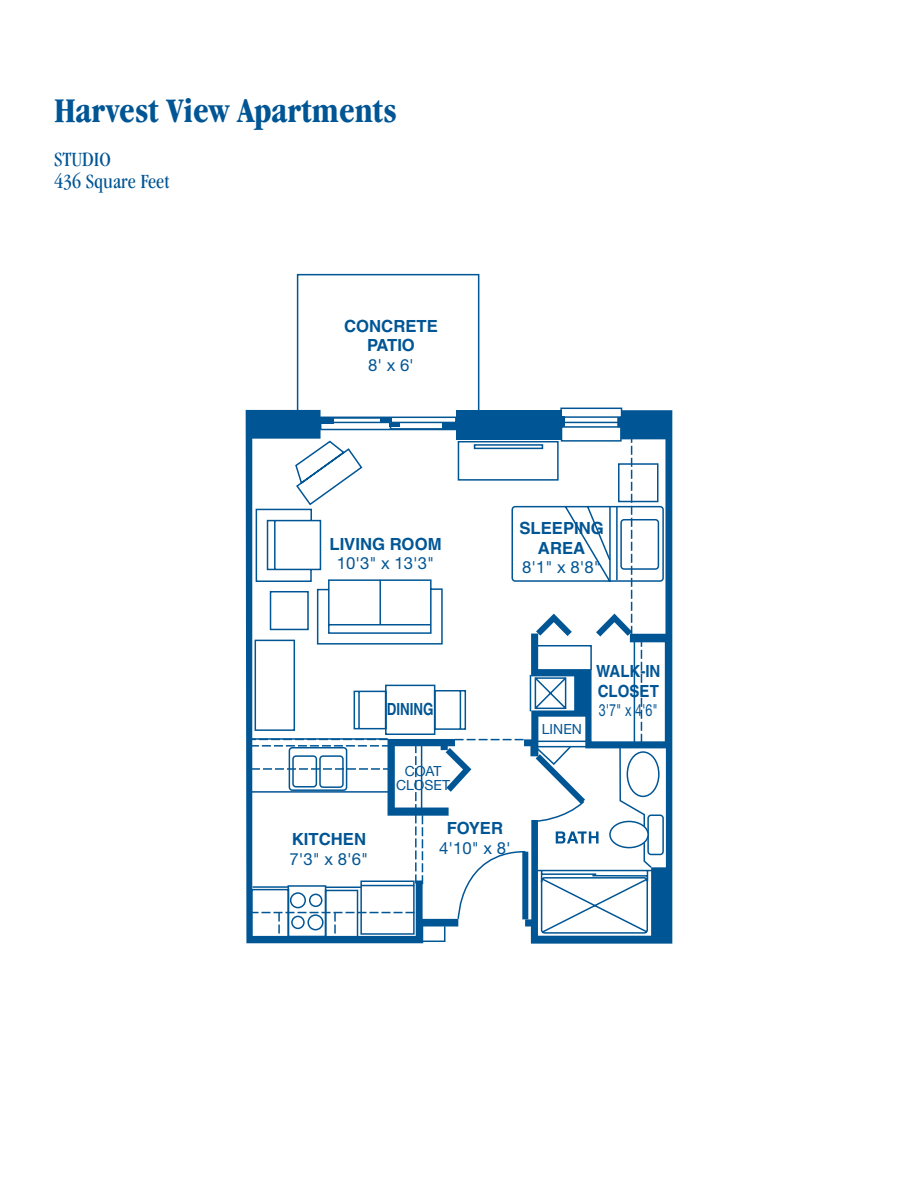
<style>
.page{position:relative;width:918px;height:1188px;background:#fff}
.page>*{position:absolute;margin:0;border:0;box-sizing:border-box;transform-origin:0 0}
.t1{font:700 condensed 36px "Garamond IT Cby BT";color:#005595}
.t2{font:condensed 21px/22.5px "Garamond IT Cby BT";color:#005595}
.t3{font:700 16.8px/19.5px "Helvetica";color:#005595;text-align:center}
.t4{font:16.8px "Helvetica Neue";color:#005595}
.t5{font:700 16.8px/19.5px "Helvetica";color:#005595;scale:.9 1}
.t6{font:16.8px "Helvetica Neue";color:#005595;scale:.75 1}
.t7{font:700 16.8px "Helvetica";color:#005595;scale:.8 1}
.t8{font:13.95px/14px "Helvetica Neue";color:#005595;text-align:center}
</style>
<div class="page">
<svg style="left:530px;top:410px;width:142px;height:534px;background:#10609b"></svg>
<svg style="left:249px;top:274px;width:416px;height:669px"></svg>
<hr style="left:609px;top:507px;width:2px;height:75px;background:#005595">
<hr style="left:616px;top:507px;width:2px;height:73px;background:#005595">
<h1 class="t1" style="left:54px;top:89px;width:344px">Harvest View Apartments</h1>
<p class="t2" style="left:54px;top:147px;width:117px">STUDIO<br>436 Square Feet</p>
<p class="t3" style="left:344px;top:316px;width:95px">CONCRETE<br>PATIO</p>
<p class="t4" style="left:368px;top:355px;width:47px">8' x 6'</p>
<p class="t3" style="left:329px;top:534px;width:114px">LIVING ROOM</p>
<p class="t4" style="left:337px;top:553px;width:99px">10'3" x 13'3"</p>
<p class="t3" style="left:519px;top:518px;width:86px">SLEEPING<br>AREA</p>
<p class="t4" style="left:522px;top:557px;width:80px">8'1" x 8'8"</p>
<p class="t3" style="left:292px;top:829px;width:76px">KITCHEN</p>
<p class="t4" style="left:290px;top:849px;width:80px">7'3" x 8'6"</p>
<p class="t7" style="left:387px;top:699px;width:60px">DINING</p>
<p class="t8" style="left:396px;top:763px;width:56px">COAT<br>CLOSET</p>
<p class="t3" style="left:447px;top:819px;width:58px">FOYER</p>
<p class="t4" style="left:439px;top:838px;width:73px">4'10" x 8'</p>
<p class="t8" style="left:542px;top:722px;width:42px">LINEN</p>
<p class="t5" style="left:596px;top:661px;width:73px">WALK-IN<br>CLOSET</p>
<p class="t6" style="left:599px;top:700px;width:80px">3'7" x 4'6"</p>
</div>
